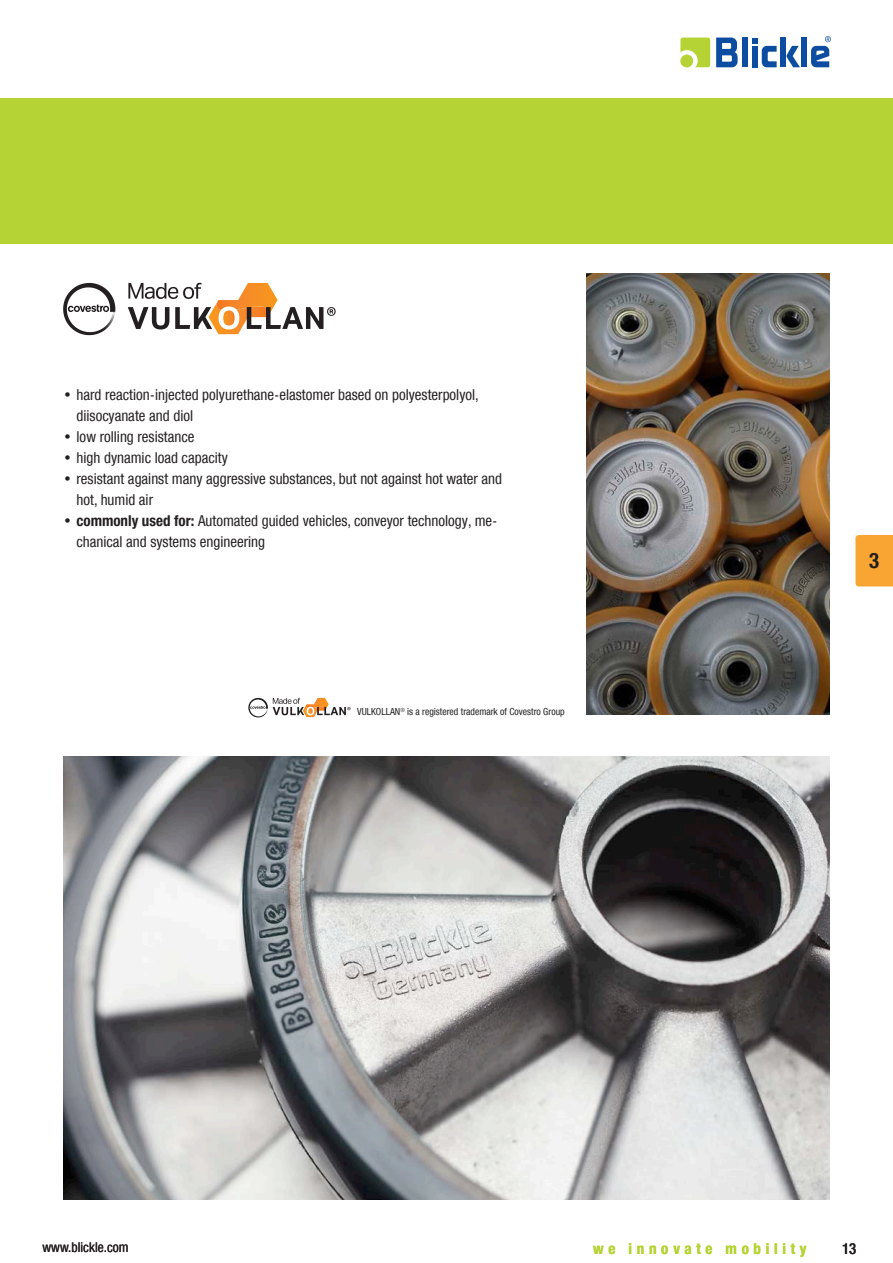
<style>
.page{position:relative;width:893px;height:1263px;background:#fff}
.page>*{position:absolute;margin:0;border:0;box-sizing:border-box;transform-origin:0 0}
.t1{font:700 21px "Blickle Sans Global";color:#231f20}
.t2{font:15px/21px "Blickle Sans Global";color:#231f20}
.t3{font:700 15px "Blickle Sans Global";letter-spacing:.315em;color:#b5d334}
.t4{font:500 15px "Blickle Sans Global";color:#231f20}
.t5{font:13.5px "Blickle Sans Global";color:#231f20}
.t6{font:9.75px "Blickle Sans Global";color:#231f20}
.s1{font-weight:700}
</style>
<div class="page">
<svg style="left:101px;top:305px;width:8px;height:7px"></svg>
<img style="left:63px;top:283px;width:38px;height:52px">
<svg style="left:128px;top:283px;width:208px;height:51px"></svg>
<img style="left:64px;top:757px;width:765px;height:442px">
<img style="left:586px;top:274px;width:243px;height:441px">
<div style="left:855px;top:535px;width:38px;height:51px;background:#f9a533"></div>
<svg style="left:680px;top:38px;width:30px;height:29px"></svg>
<div style="left:741px;top:38px;width:6px;height:29px;background:#0d4da1"></div>
<svg style="left:786px;top:46px;width:14px;height:21px"></svg>
<svg style="left:752px;top:38px;width:25px;height:29px"></svg>
<div style="left:801px;top:38px;width:6px;height:29px;background:#0d4da1"></div>
<div style="left:780px;top:38px;width:6px;height:29px;background:#0d4da1"></div>
<svg style="left:716px;top:38px;width:22px;height:29px"></svg>
<div style="left:680px;top:55px;width:13px;height:12px;background:#b5d334;border-radius:50%"></div>
<svg style="left:811px;top:36px;width:20px;height:31px"></svg>
<div style="left:0;top:98px;width:893px;height:145px;background:#b5d334"></div>
<img style="left:248px;top:698px;width:19px;height:19px">
<svg style="left:273px;top:698px;width:77px;height:19px"></svg>
<p class="t2" style="left:77px;top:384px;width:404px;text-indent:-13px">• hard reaction-injected polyurethane-elastomer based on polyesterpolyol, diisocyanate and diol</p>
<p class="t2" style="left:64px;top:426px;width:132px">• low rolling resistance</p>
<p class="t2" style="left:64px;top:447px;width:166px">• high dynamic load capacity</p>
<p class="t2" style="left:77px;top:468px;width:427px;text-indent:-13px">• resistant against many aggressive substances, but not against hot water and hot, humid air</p>
<p class="t2" style="left:77px;top:510px;width:422px;text-indent:-13px"><span class="s1">• commonly used for:</span> Automated guided vehicles, conveyor technology, me&shy;chanical and systems engineering</p>
<p class="t6" style="left:357px;top:706px;width:209px">VULKOLLAN<sup>®</sup> is a registered trademark of Covestro Group</p>
<h1 class="t1" style="left:869px;top:549px;width:12px">3</h1>
<p class="t5" style="left:43px;top:1240px;width:87px">www.blickle.com</p>
<p class="t3" style="left:593px;top:1240px;width:215px">we innovate mobility</p>
<p class="t4" style="left:842px;top:1240px;width:16px">13</p>
</div>
